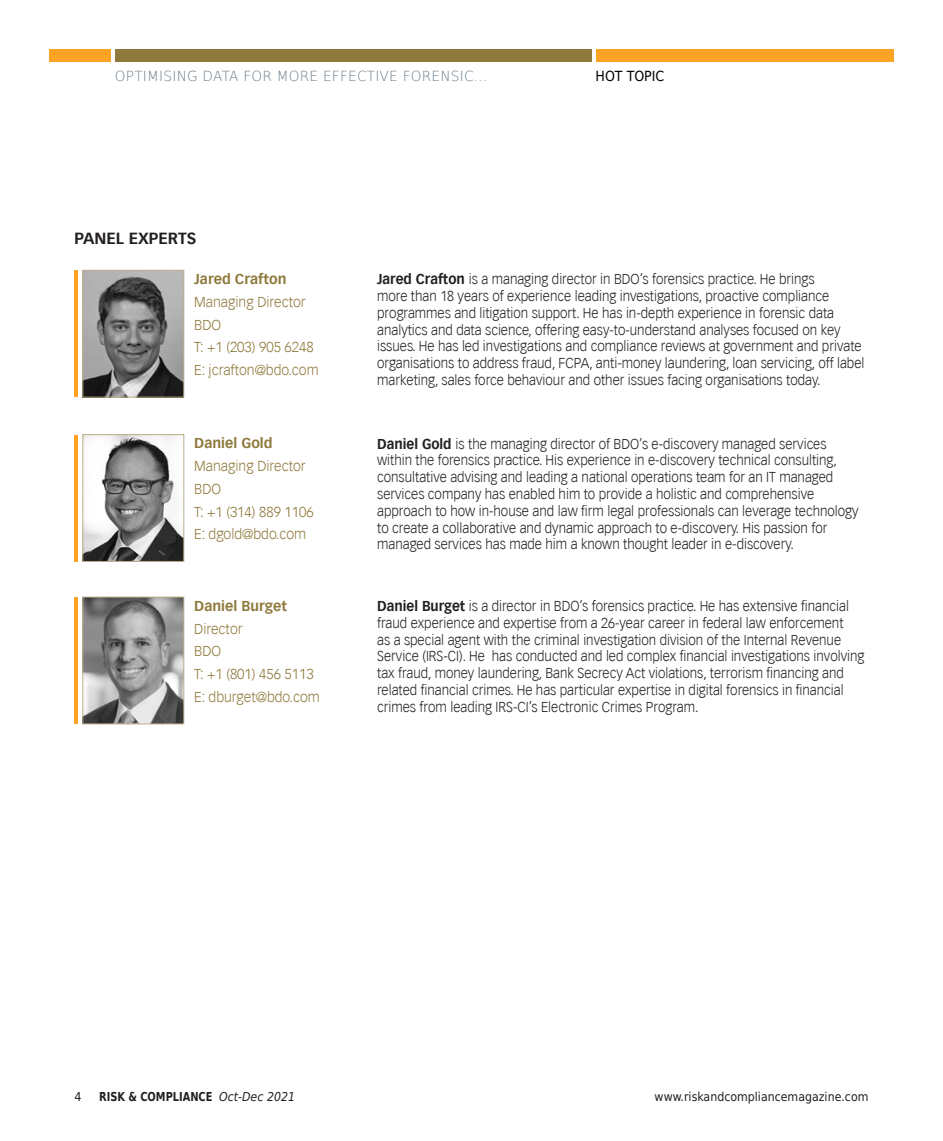
<style>
.page{position:relative;width:943px;height:1141px;background:#fff}
.page>*{position:absolute;margin:0;border:0;box-sizing:border-box;transform-origin:0 0}
.t1{font:700 15.75px "Vectora LH";color:#231f20}
.t2{font:300 14px/16.8px "Vectora LH";color:#231f20;scale:.95 1}
.t3{font:300 14px/22.8px "Vectora LH";color:#8f7a3d}
.t4{font:200 14px "DejaVu Sans";letter-spacing:.015em;color:#6a7d8b}
.t5{font:700 14px "Vectora LH";color:#8f7a3d}
.t6{font:14px "DejaVu Sans Condensed";color:#000}
.t7{font:12.25px "DejaVu Sans Condensed";color:#231f20}
.t8{font:700 12.25px "DejaVu Sans";color:#231f20;scale:.8 1}
.s1{font-weight:700}
.s2{font-family:"DejaVu Sans Condensed";font-weight:400;font-style:italic}
</style>
<div class="page">
<div style="left:595px;top:50px;width:298px;height:12px;background:#fca326"></div>
<div style="left:115px;top:50px;width:477px;height:12px;background:#8f7a3d"></div>
<div style="left:50px;top:50px;width:61px;height:12px;background:#fca326"></div>
<img style="left:84px;top:272px;width:98px;height:124px">
<div style="left:82px;top:270px;width:102px;height:128px;border:1px solid #bcaf8b"></div>
<hr style="left:74px;top:270px;width:4px;height:127px;background:#fca326">
<img style="left:84px;top:436px;width:98px;height:124px">
<div style="left:82px;top:434px;width:102px;height:128px;border:1px solid #bcaf8b"></div>
<hr style="left:74px;top:435px;width:4px;height:126px;background:#fca326">
<img style="left:84px;top:599px;width:98px;height:123px">
<div style="left:82px;top:597px;width:102px;height:127px;border:1px solid #bcaf8b"></div>
<hr style="left:74px;top:597px;width:4px;height:127px;background:#fca326">
<p class="t4" style="left:115px;top:65px;width:374px">OPTIMISING DATA FOR MORE EFFECTIVE FORENSIC...</p>
<p class="t6" style="left:595px;top:64px;width:70px">HOT TOPIC</p>
<p class="t1" style="left:74px;top:229px;width:123px">PANEL EXPERTS</p>
<p class="t5" style="left:194px;top:271px;width:94px">Jared Crafton</p>
<p class="t3" style="left:194px;top:291px;width:126px">Managing Director<br>BDO<br>T: +1 (203) 905 6248<br>E: jcrafton@bdo.com</p>
<p class="t5" style="left:194px;top:435px;width:80px">Daniel Gold</p>
<p class="t3" style="left:194px;top:455px;width:121px">Managing Director<br>BDO<br>T: +1 (314) 889 1106<br>E: dgold@bdo.com</p>
<p class="t5" style="left:194px;top:597px;width:94px">Daniel Burget</p>
<p class="t3" style="left:194px;top:618px;width:127px">Director<br>BDO<br>T: +1 (801) 456 5113<br>E: dburget@bdo.com</p>
<p class="t2" style="left:377px;top:271px;width:514px"><span class="s1">Jared Crafton</span> is a managing director in BDO’s forensics practice. He brings<br>more than 18 years of experience leading investigations, proactive compliance programmes and litigation support. He has in-depth experience in forensic data analytics and data science, offering easy-to-understand analyses focused on key issues. He has led investigations and compliance reviews at government and private organisations to address fraud, FCPA, anti-money laundering, loan servicing, off label marketing, sales force behaviour and other issues facing organisations today.</p>
<p class="t2" style="left:377px;top:435px;width:508px"><span class="s1">Daniel Gold</span> is the managing director of BDO’s e-discovery managed services within the forensics practice. His experience in e-discovery technical consulting, consultative advising and leading a national operations team for an IT managed services company has enabled him to provide a holistic and comprehensive approach to how in-house and law firm legal professionals can leverage technology to create a collaborative and dynamic approach to e-discovery. His passion for managed services has made him a known thought leader in e-discovery.</p>
<p class="t2" style="left:377px;top:598px;width:514px"><span class="s1">Daniel Burget</span> is a director in BDO’s forensics practice. He has extensive financial fraud experience and expertise from a 26-year career in federal law enforcement<br>as a special agent with the criminal investigation division of the Internal Revenue Service (IRS-CI). He has conducted and led complex financial investigations involving tax fraud, money laundering, Bank Secrecy Act violations, terrorism financing and related financial crimes. He has particular expertise in digital forensics in financial crimes from leading IRS-CI’s Electronic Crimes Program.</p>
<p class="t7" style="left:74px;top:1086px;width:9px">4</p>
<p class="t8" style="left:99px;top:1086px;width:246px">RISK &amp; COMPLIANCE <span class="s2">Oct-Dec 2021</span></p>
<p class="t7" style="left:654px;top:1086px;width:215px">www.riskandcompliancemagazine.com</p>
</div>
